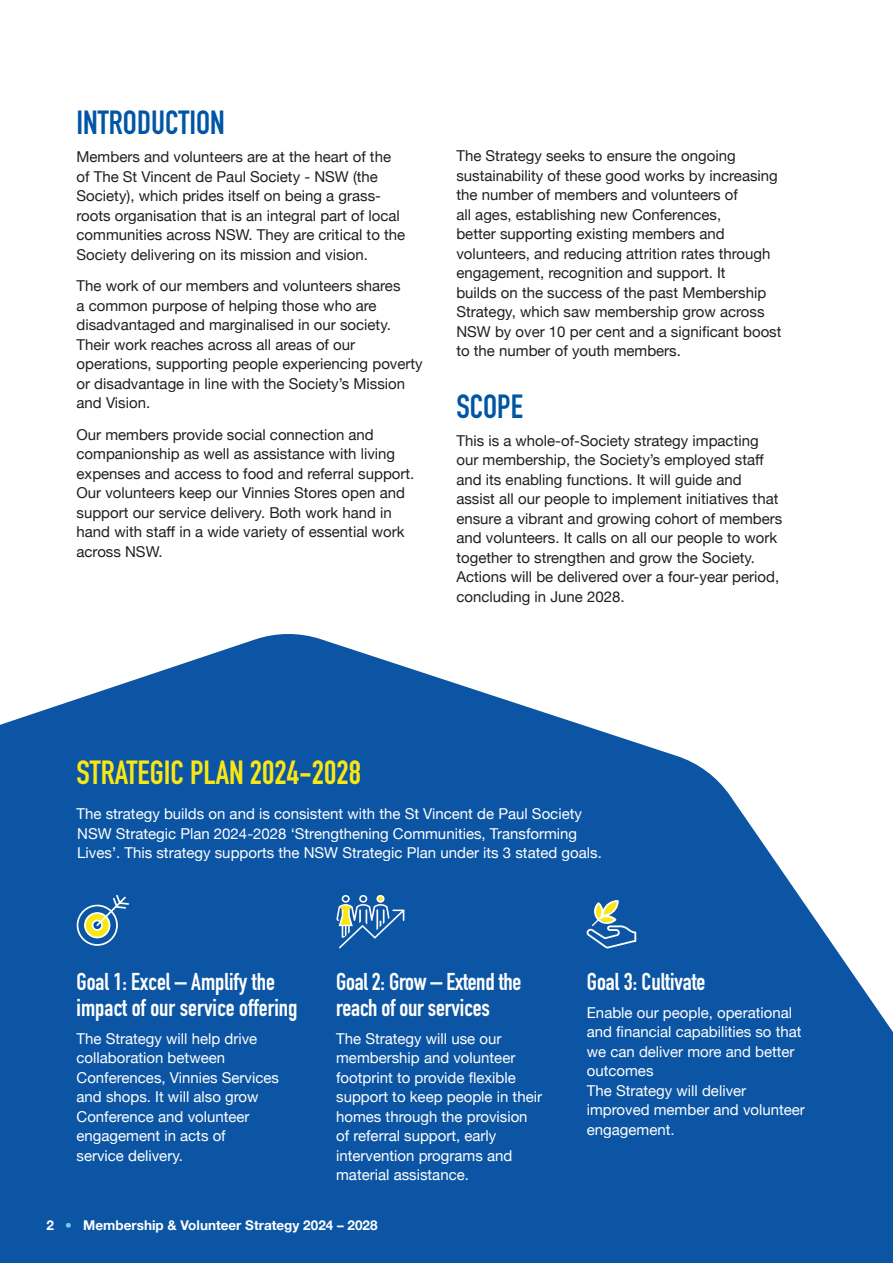
<style>
.page{position:relative;width:893px;height:1263px;background:#fff}
.page>*{position:absolute;margin:0;border:0;box-sizing:border-box;transform-origin:0 0}
.t1{font:700 33px "DIN Condensed";color:#f9e713}
.t2{font:700 33px "DIN Condensed";color:#0155a5}
.t3{font:700 24px/26px "DIN Condensed";color:#fff}
.t4{font:15px/19.5px "Helvetica Neue";color:#231f20}
.t5{font:15px/19.5px "Helvetica Neue";color:#fff}
.t6{font:700 13.5px "Helvetica Neue";color:#fff}
.s1{font-weight:500;color:#6bcff6}
</style>
<div class="page">
<svg style="left:0;top:634px;width:893px;height:629px;fill:#0c55a4"></svg>
<svg style="left:77px;top:895px;width:52px;height:51px;background:#5586a5"></svg>
<svg style="left:336px;top:895px;width:68px;height:53px;background:#427aae"></svg>
<svg style="left:587px;top:900px;width:49px;height:48px;background:#4e82aa"></svg>
<h1 class="t2" style="left:77px;top:100px;width:150px">INTRODUCTION</h1>
<p class="t4" style="left:77px;top:148px;width:330px">Members and volunteers are at the heart of the of The St Vincent de Paul Society - NSW (the Society), which prides itself on being a grass&shy;roots organisation that is an integral part of local communities across NSW. They are critical to the Society delivering on its mission and vision.</p>
<p class="t4" style="left:77px;top:277px;width:348px">The work of our members and volunteers shares<br>a common purpose of helping those who are disadvantaged and marginalised in our society.<br>Their work reaches across all areas of our operations, supporting people experiencing poverty or disadvantage in line with the Society’s Mission and Vision.</p>
<p class="t4" style="left:77px;top:425px;width:339px">Our members provide social connection and companionship as well as assistance with living expenses and access to food and referral support.<br>Our volunteers keep our Vinnies Stores open and support our service delivery. Both work hand in hand with staff in a wide variety of essential work across NSW.</p>
<p class="t4" style="left:456px;top:147px;width:327px">The Strategy seeks to ensure the ongoing sustainability of these good works by increasing the number of members and volunteers of<br>all ages, establishing new Conferences,<br>better supporting existing members and volunteers, and reducing attrition rates through engagement, recognition and support. It<br>builds on the success of the past Membership Strategy, which saw membership grow across NSW by over 10 per cent and a significant boost to the number of youth members.</p>
<h1 class="t2" style="left:456px;top:384px;width:68px">SCOPE</h1>
<p class="t4" style="left:456px;top:431px;width:327px">This is a whole-of-Society strategy impacting our membership, the Society’s employed staff and its enabling functions. It will guide and assist all our people to implement initiatives that ensure a vibrant and growing cohort of members and volunteers. It calls on all our people to work together to strengthen and grow the Society.<br>Actions will be delivered over a four-year period, concluding in June 2028.</p>
<h1 class="t1" style="left:77px;top:750px;width:286px">STRATEGIC PLAN 2024-2028</h1>
<p class="t5" style="left:77px;top:805px;width:527px">The strategy builds on and is consistent with the St Vincent de Paul Society<br>NSW Strategic Plan 2024-2028 ‘Strengthening Communities, Transforming<br>Lives’. This strategy supports the NSW Strategic Plan under its 3 stated goals.</p>
<h2 class="t3" style="left:77px;top:968px;width:222px">Goal 1: Excel – Amplify the impact of our service offering</h2>
<p class="t5" style="left:77px;top:1029px;width:204px">The Strategy will help drive collaboration between<br>Conferences, Vinnies Services and shops. It will also grow<br>Conference and volunteer engagement in acts of<br>service delivery.</p>
<h2 class="t3" style="left:336px;top:968px;width:187px">Goal 2: Grow – Extend the reach of our services</h2>
<p class="t5" style="left:336px;top:1029px;width:207px">The Strategy will use our membership and volunteer footprint to provide flexible support to keep people in their homes through the provision of referral support, early intervention programs and material assistance.</p>
<p class="t6" style="left:47px;top:1214px;width:333px">2 <span class="s1">•</span> Membership &amp; Volunteer Strategy 2024 – 2028</p>
<h2 class="t3" style="left:587px;top:968px;width:120px">Goal 3: Cultivate</h2>
<p class="t5" style="left:587px;top:1004px;width:220px">Enable our people, operational and financial capabilities so that we can deliver more and better outcomes<br>The Strategy will deliver improved member and volunteer engagement.</p>
</div>
